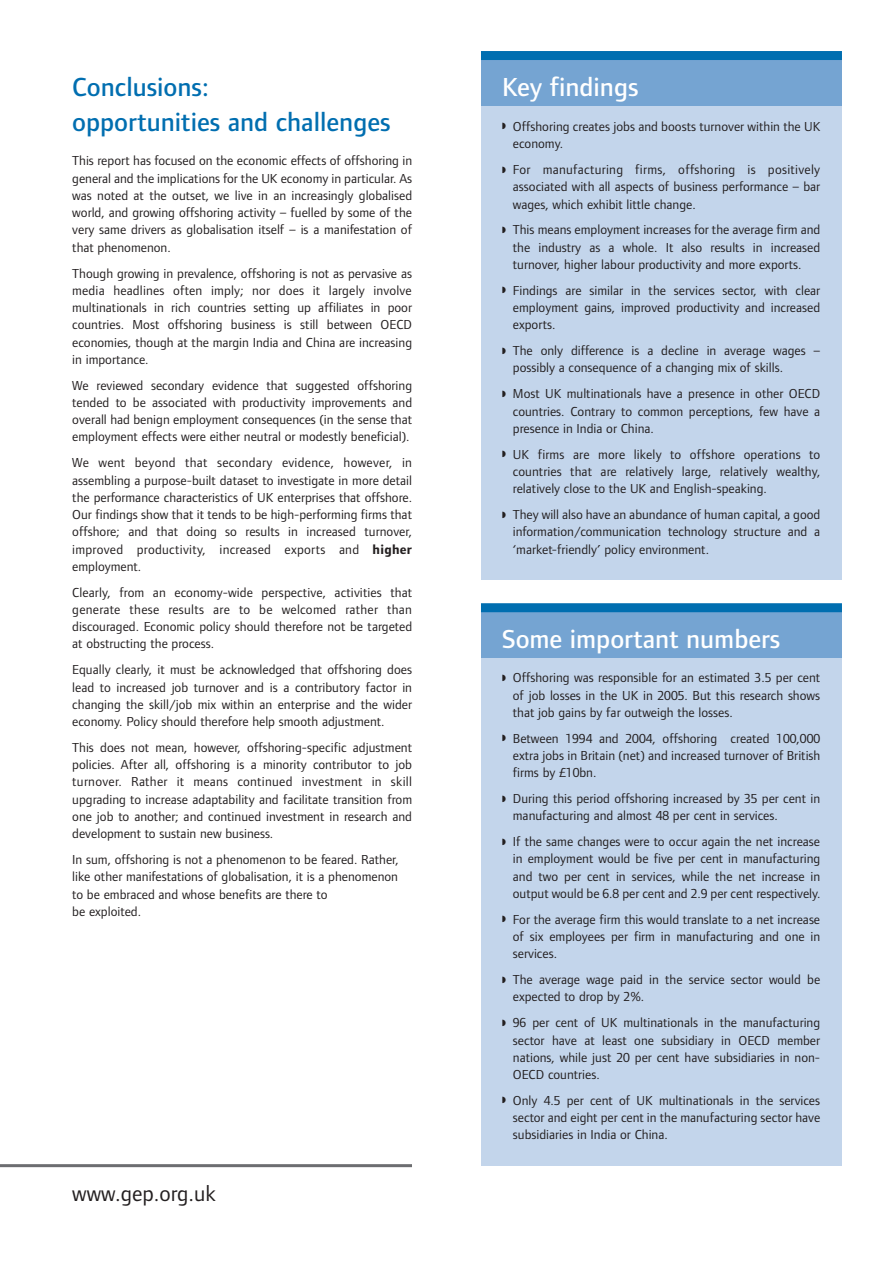
<style>
.page{position:relative;width:893px;height:1263px;background:#fff}
.page>*{position:absolute;margin:0;border:0;box-sizing:border-box;transform-origin:0 0}
.t1{font:500 27px/34.5px "Foundry Form Sans";color:#006eb0}
.t2{font:500 27px "Foundry Form Sans";color:#fff}
.t3{font:22.5px "Foundry Form Sans";color:#231f20}
.t4{font:13.5px/17.2px "Foundry Form Sans";color:#231f20;text-align:justify}
.s1{font-weight:700}
</style>
<div class="page">
<hr style="left:0;top:1164px;width:412px;height:3px;background:#6c6d70">
<div style="left:481px;top:56px;width:361px;height:524px;background:#c3d5eb"></div>
<div style="left:481px;top:56px;width:361px;height:50px;background:#75a4d2"></div>
<div style="left:481px;top:608px;width:361px;height:558px;background:#c3d5eb"></div>
<div style="left:481px;top:608px;width:361px;height:50px;background:#75a4d2"></div>
<div style="left:481px;top:603px;width:361px;height:9px;background:#006eb0"></div>
<div style="left:481px;top:51px;width:361px;height:9px;background:#006eb0"></div>
<h1 class="t1" style="left:72px;top:70px;width:320px">Conclusions:<br>opportunities and challenges</h1>
<p class="t4" style="left:72px;top:152px;width:341px">This report has focused on the economic effects of offshoring in general and the implications for the UK economy in particular. As was noted at the outset, we live in an increasingly globalised world, and growing offshoring activity – fuelled by some of the very same drivers as globalisation itself – is a manifestation of that phenomenon.</p>
<p class="t4" style="left:72px;top:264px;width:341px">Though growing in prevalence, offshoring is not as pervasive as media headlines often imply; nor does it largely involve multinationals in rich countries setting up affiliates in poor countries. Most offshoring business is still between OECD economies, though at the margin India and China are increasing in importance.</p>
<p class="t4" style="left:72px;top:376px;width:341px">We reviewed secondary evidence that suggested offshoring tended to be associated with productivity improvements and overall had benign employment consequences (in the sense that employment effects were either neutral or modestly beneficial).</p>
<p class="t4" style="left:72px;top:454px;width:341px">We went beyond that secondary evidence, however, in assembling a purpose-built dataset to investigate in more detail the performance characteristics of UK enterprises that offshore.<br>Our findings show that it tends to be high-performing firms that offshore; and that doing so results in increased turnover, improved productivity, increased exports and <span class="s1">higher </span>employment.</p>
<p class="t4" style="left:72px;top:583px;width:341px">Clearly, from an economy-wide perspective, activities that generate these results are to be welcomed rather than discouraged. Economic policy should therefore not be targeted at obstructing the process.</p>
<p class="t4" style="left:72px;top:661px;width:341px">Equally clearly, it must be acknowledged that offshoring does lead to increased job turnover and is a contributory factor in changing the skill/job mix within an enterprise and the wider economy. Policy should therefore help smooth adjustment.</p>
<p class="t4" style="left:72px;top:739px;width:341px">This does not mean, however, offshoring-specific adjustment policies. After all, offshoring is a minority contributor to job turnover. Rather it means continued investment in skill upgrading to increase adaptability and facilitate transition from one job to another; and continued investment in research and development to sustain new business.</p>
<p class="t4" style="left:72px;top:851px;width:328px;text-align:left">In sum, offshoring is not a phenomenon to be feared. Rather, like other manifestations of globalisation, it is a phenomenon to be embraced and whose benefits are there to<br>be exploited.</p>
<h2 class="t3" style="left:72px;top:1180px;width:145px">www.gep.org.uk</h2>
<h1 class="t2" style="left:502px;top:72px;width:138px">Key findings</h1>
<p class="t4" style="left:513px;top:118px;width:309px;text-indent:-11px">◗ Offshoring creates jobs and boosts turnover within the UK economy.</p>
<p class="t4" style="left:513px;top:161px;width:309px;text-indent:-11px">◗ For manufacturing firms, offshoring is positively associated with all aspects of business performance – bar wages, which exhibit little change.</p>
<p class="t4" style="left:513px;top:221px;width:309px;text-indent:-11px">◗ This means employment increases for the average firm and the industry as a whole. It also results in increased turnover, higher labour productivity and more exports.</p>
<p class="t4" style="left:513px;top:282px;width:309px;text-indent:-11px">◗ Findings are similar in the services sector, with clear employment gains, improved productivity and increased exports.</p>
<p class="t4" style="left:513px;top:342px;width:309px;text-indent:-11px">◗ The only difference is a decline in average wages – possibly a consequence of a changing mix of skills.</p>
<p class="t4" style="left:513px;top:385px;width:309px;text-indent:-11px">◗ Most UK multinationals have a presence in other OECD countries. Contrary to common perceptions, few have a presence in India or China.</p>
<p class="t4" style="left:513px;top:445px;width:309px;text-indent:-11px">◗ UK firms are more likely to offshore operations to countries that are relatively large, relatively wealthy, relatively close to the UK and English-speaking.</p>
<p class="t4" style="left:513px;top:506px;width:309px;text-indent:-11px">◗ They will also have an abundance of human capital, a good information/communication technology structure and a ‘market-friendly’ policy environment.</p>
<h1 class="t2" style="left:502px;top:624px;width:280px">Some important numbers</h1>
<p class="t4" style="left:513px;top:669px;width:309px;text-indent:-11px">◗ Offshoring was responsible for an estimated 3.5 per cent of job losses in the UK in 2005. But this research shows that job gains by far outweigh the losses.</p>
<p class="t4" style="left:513px;top:729px;width:309px;text-indent:-11px">◗ Between 1994 and 2004, offshoring created 100,000 extra jobs in Britain (net) and increased turnover of British firms by £10bn.</p>
<p class="t4" style="left:513px;top:790px;width:309px;text-indent:-11px">◗ During this period offshoring increased by 35 per cent in manufacturing and almost 48 per cent in services.</p>
<p class="t4" style="left:513px;top:833px;width:309px;text-indent:-11px">◗ If the same changes were to occur again the net increase in employment would be five per cent in manufacturing and two per cent in services, while the net increase in output would be 6.8 per cent and 2.9 per cent respectively.</p>
<p class="t4" style="left:513px;top:910px;width:309px;text-indent:-11px">◗ For the average firm this would translate to a net increase of six employees per firm in manufacturing and one in services.</p>
<p class="t4" style="left:513px;top:971px;width:309px;text-indent:-11px">◗ The average wage paid in the service sector would be expected to drop by 2%.</p>
<p class="t4" style="left:513px;top:1014px;width:309px;text-indent:-11px">◗ 96 per cent of UK multinationals in the manufacturing sector have at least one subsidiary in OECD member nations, while just 20 per cent have subsidiaries in non-OECD countries.</p>
<p class="t4" style="left:513px;top:1092px;width:309px;text-indent:-11px">◗ Only 4.5 per cent of UK multinationals in the services sector and eight per cent in the manufacturing sector have subsidiaries in India or China.</p>
</div>
